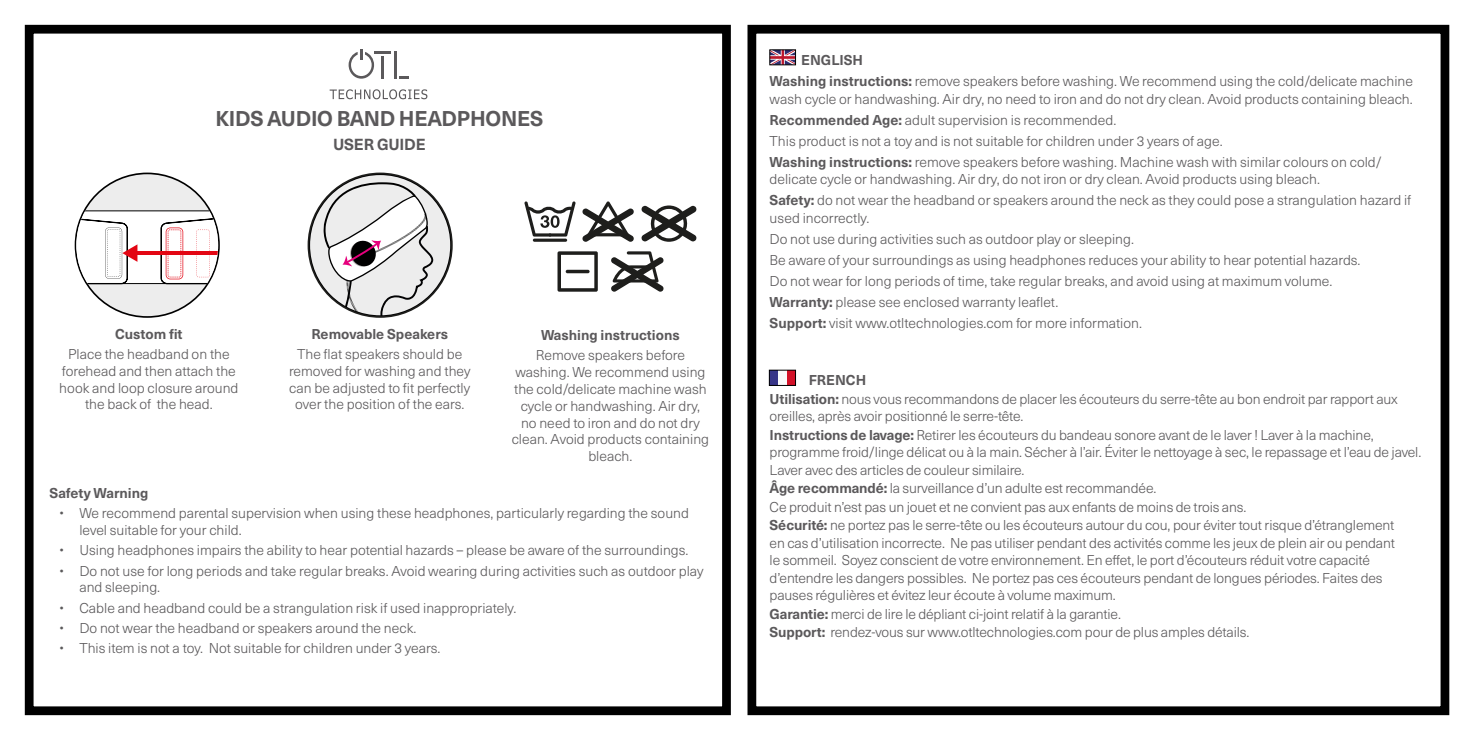
<style>
.page{position:relative;width:1474px;height:740px;background:#fff}
.page>*{position:absolute;margin:0;border:0;box-sizing:border-box;transform-origin:0 0}
.t1{font:700 21px "Neue Haas Unica Pro";letter-spacing:-.01em;color:#5b595b}
.t2{font:700 15.75px "Neue Haas Unica Pro";letter-spacing:-.01em;color:#5b595b}
.t3{font:300 14px/18px "Neue Haas Unica Pro";color:#5b595b}
.t4{font:700 14px "Neue Haas Unica Pro";color:#5b595b}
.s1{font-weight:700}
</style>
<div class="page">
<div style="left:25px;top:25px;width:706px;height:689px;border:9px solid #000"></div>
<div style="left:747px;top:25px;width:702px;height:689px;border:9px solid #000"></div>
<hr style="left:381px;top:56px;width:3px;height:22px;background:#5b595b">
<hr style="left:374px;top:51px;width:17px;height:3px;background:#5b595b">
<hr style="left:395px;top:51px;width:2px;height:27px;background:#5b595b">
<svg style="left:399px;top:76px;width:9px;height:2px"></svg>
<svg style="left:348px;top:50px;width:26px;height:29px"></svg>
<svg style="left:329px;top:89px;width:98px;height:10px"></svg>
<svg style="left:75px;top:172px;width:145px;height:145px"></svg>
<svg style="left:307px;top:172px;width:146px;height:145px"></svg>
<svg style="left:533px;top:238px;width:34px;height:4px"></svg>
<svg style="left:524px;top:201px;width:51px;height:35px"></svg>
<svg style="left:582px;top:201px;width:52px;height:41px"></svg>
<svg style="left:641px;top:205px;width:55px;height:37px"></svg>
<svg style="left:557px;top:251px;width:41px;height:40px"></svg>
<svg style="left:565px;top:269px;width:24px;height:4px"></svg>
<svg style="left:611px;top:251px;width:52px;height:40px"></svg>
<svg style="left:771px;top:52px;width:22px;height:11px"></svg>
<div style="left:769px;top:370px;width:9px;height:15px;background:#373588"></div>
<div style="left:778px;top:370px;width:8px;height:15px;background:#f9f9fa"></div>
<div style="left:786px;top:370px;width:9px;height:15px;background:#d31128"></div>
<div style="left:769px;top:370px;width:26px;height:15px;border:1px solid #000"></div>
<h1 class="t1" style="left:215px;top:107px;width:329px">KIDS AUDIO BAND HEADPHONES</h1>
<p class="t2" style="left:333px;top:136px;width:94px">USER GUIDE</p>
<p class="t4" style="left:115px;top:325px;width:69px">Custom fit</p>
<p class="t3" style="left:59px;top:345px;width:181px;line-height:16.8px;text-align:center">Place the headband on the forehead and then attach the hook and loop closure around the back of the head.</p>
<p class="t4" style="left:311px;top:325px;width:138px">Removable Speakers</p>
<p class="t3" style="left:289px;top:345px;width:183px;line-height:16.8px;text-align:center">The flat speakers should be removed for washing and they can be adjusted to fit perfectly over the position of the ears.</p>
<p class="t4" style="left:541px;top:327px;width:140px">Washing instructions</p>
<p class="t3" style="left:511px;top:346px;width:199px;line-height:16.8px;text-align:center">Remove speakers before washing. We recommend using the cold/delicate machine wash cycle or handwashing. Air dry, no need to iron and do not dry clean. Avoid products containing bleach.</p>
<p class="t4" style="left:50px;top:485px;width:100px">Safety Warning</p>
<p class="t3" style="left:79px;top:504px;width:611px;line-height:16.8px;text-indent:-20px">• We recommend parental supervision when using these headphones, particularly regarding the sound level suitable for your child.</p>
<p class="t3" style="left:60px;top:541px;width:630px">• Using headphones impairs the ability to hear potential hazards – please be aware of the surroundings.</p>
<p class="t3" style="left:79px;top:562px;width:625px;line-height:16.8px;text-indent:-20px">• Do not use for long periods and take regular breaks. Avoid wearing during activities such as outdoor play and sleeping.</p>
<p class="t3" style="left:60px;top:598px;width:458px">• Cable and headband could be a strangulation risk if used inappropriately.</p>
<p class="t3" style="left:60px;top:618px;width:358px">• Do not wear the headband or speakers around the neck.</p>
<p class="t3" style="left:60px;top:639px;width:382px">• This item is not a toy. Not suitable for children under 3 years.</p>
<p class="t3" style="left:769px;top:50px;width:645px;line-height:21px;text-indent:32px"><span class="s1">ENGLISH<br>Washing instructions:</span> remove speakers before washing. We recommend using the cold/delicate machine</p>
<p class="t3" style="left:769px;top:88px;width:644px;line-height:21px">wash cycle or handwashing. Air dry, no need to iron and do not dry clean. Avoid products containing bleach.<br><span class="s1">Recommended Age:</span> adult supervision is recommended.<br>This product is not a toy and is not suitable for children under 3 years of age.<br><span class="s1">Washing instructions:</span> remove speakers before washing. Machine wash with similar colours on cold/</p>
<p class="t3" style="left:769px;top:169px;width:643px;line-height:21px">delicate cycle or handwashing. Air dry, do not iron or dry clean. Avoid products using bleach.<br><span class="s1">Safety:</span> do not wear the headband or speakers around the neck as they could pose a strangulation hazard if</p>
<p class="t3" style="left:769px;top:207px;width:592px;line-height:21px">used incorrectly.<br>Do not use during activities such as outdoor play or sleeping.<br>Be aware of your surroundings as using headphones reduces your ability to hear potential hazards.<br>Do not wear for long periods of time, take regular breaks, and avoid using at maximum volume.<br><span class="s1">Warranty:</span> please see enclosed warranty leaflet.<br><span class="s1">Support:</span> visit www.otltechnologies.com for more information.</p>
<p class="t3" style="left:769px;top:371px;width:653px;text-indent:39px"><span class="s1">FRENCH<br>Utilisation:</span> nous vous recommandons de placer les écouteurs du serre-tête au bon endroit par rapport aux oreilles, après avoir positionné le serre-tête.<br><span class="s1">Instructions de lavage:</span> Retirer les écouteurs du bandeau sonore avant de le laver ! Laver à la machine, programme froid/linge délicat ou à la main. Sécher à l’air. Éviter le nettoyage à sec, le repassage et l’eau de javel.<br>Laver avec des articles de couleur similaire.<br><span class="s1">Âge recommandé:</span> la surveillance d’un adulte est recommandée.<br>Ce produit n’est pas un jouet et ne convient pas aux enfants de moins de trois ans.<br><span class="s1">Sécurité:</span> ne portez pas le serre-tête ou les écouteurs autour du cou, pour éviter tout risque d’étranglement<br>en cas d’utilisation incorrecte. Ne pas utiliser pendant des activités comme les jeux de plein air ou pendant<br>le sommeil. Soyez conscient de votre environnement. En effet, le port d’écouteurs réduit votre capacité d’entendre les dangers possibles. Ne portez pas ces écouteurs pendant de longues périodes. Faites des pauses régulières et évitez leur écoute à volume maximum.<br><span class="s1">Garantie:</span> merci de lire le dépliant ci-joint relatif à la garantie.<br><span class="s1">Support:</span> rendez-vous sur www.otltechnologies.com pour de plus amples détails.</p>
</div>
